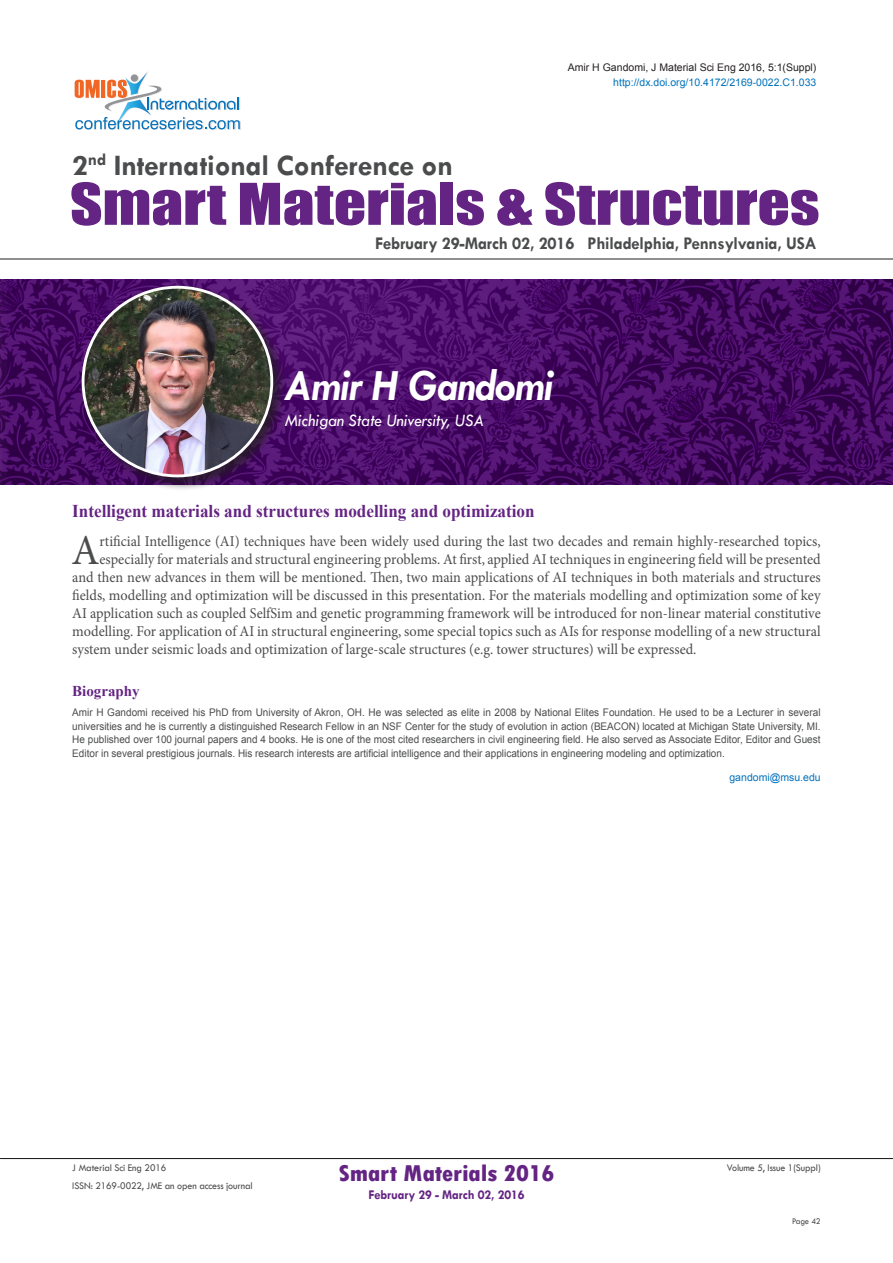
<style>
.page{position:relative;width:893px;height:1263px;background:#fff}
.page>*{position:absolute;margin:0;border:0;box-sizing:border-box;transform-origin:0 0}
.t1{font:53.1px "Impact";color:#642483;scale:1.19 1}
.t2{font:italic 700 45px "Tw Cen";letter-spacing:-.01em;color:#fff;scale:.95 1}
.t3{font:42.75px "Minion Pro";color:#4b4c4d;scale:.95 1}
.t4{font:700 30px "Tw Cen";letter-spacing:-.01em;color:#4b4c4d}
.t5{font:800 condensed 24px "Tw Cen";letter-spacing:-.01em;color:#642483;scale:1.1 1}
.t6{font:700 18px "Times New Roman";color:#642483;scale:.95 1}
.t7{font:700 18px "Tw Cen";letter-spacing:-.01em;color:#4b4c4d;scale:.95 1}
.t8{font:italic 18px "Tw Cen";letter-spacing:-.01em;color:#fff;scale:.95 1}
.t9{font:15px "Minion Pro";color:#4b4c4d;scale:.95 1}
.t10{font:700 15px "Times New Roman";color:#642483}
.t11{font:700 13.5px "Tw Cen";letter-spacing:-.01em;color:#642483;scale:.95 1}
.t12{font:10.5px/13.5px "Arial";color:#4b4c4d;text-align:justify;scale:.95 1}
.t13{font:10.5px "Tw Cen";letter-spacing:-.01em;color:#4b4c4d;scale:.95 1}
.t14{font:10.5px "Arial";color:#0072bc}
.t15{font:10.5px "Arial";color:#231f20}
.t16{font:9px "Tw Cen";letter-spacing:-.02em;color:#4b4c4d;scale:.95 1}
</style>
<div class="page">
<div style="left:73px;top:69px;width:168px;height:62px;background:#fff;opacity:.75"></div>
<svg style="left:75px;top:71px;width:165px;height:58px"></svg>
<hr style="left:0;top:259px;width:893px;height:1px;background:#231f20">
<hr style="left:0;top:1158px;width:893px;height:1px;background:#231f20">
<img style="left:0;top:279px;width:893px;height:205px">
<div style="left:79px;top:284px;width:208px;height:207px;background:#231f20;opacity:.75"></div>
<img style="left:83px;top:287px;width:189px;height:189px;border-radius:94px">
<p class="t15" style="left:568px;top:61px;width:250px">Amir H Gandomi, J Material Sci Eng 2016, 5:1(Suppl)</p>
<p class="t14" style="left:613px;top:75px;width:205px">http://dx.doi.org/10.4172/2169-0022.C1.033</p>
<h3 class="t4" style="left:72px;top:148px;width:382px">2<sup>nd</sup> International Conference on</h3>
<h1 class="t1" style="left:70px;top:163px;width:631px">Smart Materials &amp; Structures</h1>
<p class="t7" style="left:375px;top:233px;width:466px">February 29-March 02, 2016 Philadelphia, Pennsylvania, USA</p>
<p class="t2" style="left:285px;top:358px;width:284px">Amir H Gandomi</p>
<p class="t8" style="left:285px;top:409px;width:211px">Michigan State University, USA</p>
<p class="t6" style="left:72px;top:498px;width:488px">Intelligent materials and structures modelling and optimization</p>
<p class="t3" style="left:71px;top:521px;width:31px">A</p>
<p class="t9" style="left:99px;top:531px;width:761px">rtificial Intelligence (AI) techniques have been widely used during the last two decades and remain highly-researched topics,</p>
<p class="t9" style="left:99px;top:549px;width:761px">especially for materials and structural engineering problems. At first, applied AI techniques in engineering field will be presented</p>
<p class="t9" style="left:72px;top:567px;width:789px">and then new advances in them will be mentioned. Then, two main applications of AI techniques in both materials and structures</p>
<p class="t9" style="left:72px;top:585px;width:789px">fields, modelling and optimization will be discussed in this presentation. For the materials modelling and optimization some of key</p>
<p class="t9" style="left:72px;top:603px;width:789px">AI application such as coupled SelfSim and genetic programming framework will be introduced for non-linear material constitutive</p>
<p class="t9" style="left:72px;top:621px;width:789px">modelling. For application of AI in structural engineering, some special topics such as AIs for response modelling of a new structural</p>
<p class="t9" style="left:72px;top:639px;width:659px">system under seismic loads and optimization of large-scale structures (e.g. tower structures) will be expressed.</p>
<p class="t10" style="left:72px;top:681px;width:69px">Biography</p>
<p class="t12" style="left:72px;top:706px;width:789px">Amir H Gandomi received his PhD from University of Akron, OH. He was selected as elite in 2008 by National Elites Foundation. He used to be a Lecturer in several universities and he is currently a distinguished Research Fellow in an NSF Center for the study of evolution in action (BEACON) located at Michigan State University, MI.<br>He published over 100 journal papers and 4 books. He is one of the most cited researchers in civil engineering field. He also served as Associate Editor, Editor and Guest Editor in several prestigious journals. His research interests are artificial intelligence and their applications in engineering modeling and optimization.</p>
<p class="t14" style="left:729px;top:770px;width:93px">gandomi@msu.edu</p>
<h3 class="t5" style="left:339px;top:1159px;width:198px">Smart Materials 2016</h3>
<p class="t11" style="left:368px;top:1186px;width:166px">February 29 - March 02, 2016</p>
<p class="t13" style="left:72px;top:1162px;width:100px">J Material Sci Eng 2016</p>
<p class="t13" style="left:727px;top:1162px;width:100px">Volume 5, Issue 1(Suppl)</p>
<p class="t13" style="left:72px;top:1179px;width:191px">ISSN: 2169-0022, JME an open access journal</p>
<p class="t16" style="left:792px;top:1215px;width:32px">Page 42</p>
</div>
